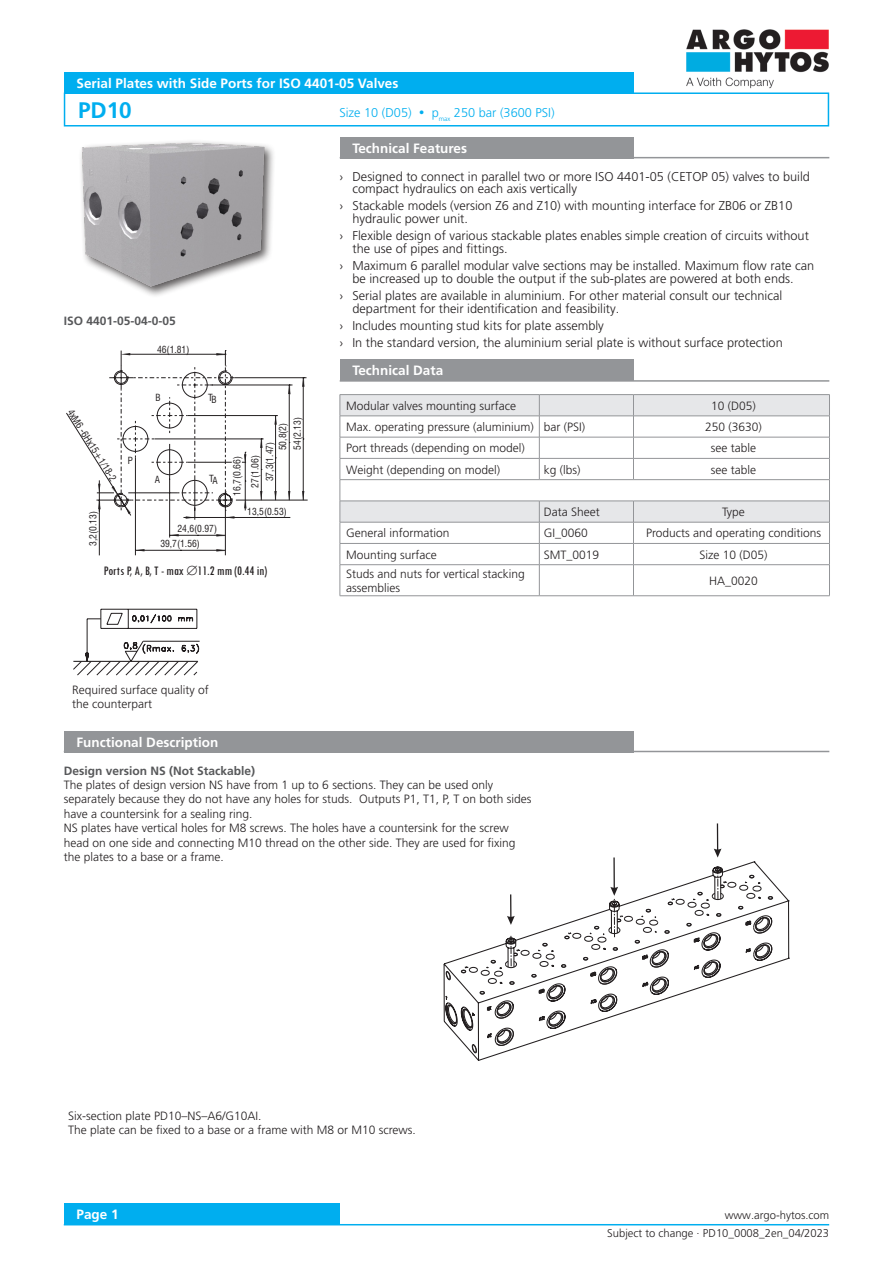
<style>
.page{position:relative;width:893px;height:1263px;background:#fff}
.page>*{position:absolute;margin:0;border:0;box-sizing:border-box;transform-origin:0 0}
._01_Headline_blue{font:700 22.5px "Frutiger LT Pro";color:#00aeef}
._03_Headline_white{font:700 13.5px "Frutiger LT Pro";color:#fff}
.kóty{font:condensed 13.5px "Tw Cen";color:#231f20}
.t1{font:300 12.75px/12.8px "Frutiger LT Pro";color:#231f20}
._02_Headline_small_b{font:300 12.75px "Frutiger LT Pro";color:#00aeef}
._06_Combination_of_f{font:300 12px/14.4px "Frutiger LT Pro";color:#231f20}
._06_Text__1mm{font:300 12px/14.4px "Frutiger LT Pro";color:#231f20}
._07_Text__M{font:300 12px "Frutiger LT Pro";color:#231f20}
._05_Subline_Copytext{font:700 12px "Frutiger LT Pro";color:#57585a}
._06_Text{font:300 12px "Frutiger LT Pro";color:#231f20}
.t2{font:300 11.25px "Frutiger LT Pro";color:#231f20}
.t3{font:condensed 9.6px/15.5px "Swiss 721 BTCE";color:#231f20}
.s1{font-family:"Myriad Pro";font-weight:400}
</style>
<div class="page">
<img style="left:686px;top:29px;width:143px;height:59px">
<img style="left:81px;top:141px;width:193px;height:152px">
<div style="left:64px;top:92px;width:765px;height:34px;border:2px solid #00aeef"></div>
<svg style="left:66px;top:350px;width:240px;height:206px"></svg>
<hr style="left:225px;top:510px;width:1px;height:45px;background:#231f20">
<svg style="left:302px;top:491px;width:6px;height:10px"></svg>
<hr style="left:236px;top:500px;width:71px;height:1px;background:#231f20">
<svg style="left:97px;top:366px;width:149px;height:153px"></svg>
<svg style="left:73px;top:609px;width:127px;height:67px"></svg>
<svg style="left:443px;top:861px;width:346px;height:200px"></svg>
<svg style="left:446px;top:875px;width:327px;height:178px"></svg>
<hr style="left:613px;top:857px;width:2px;height:34px;background:#231f20">
<svg style="left:445px;top:865px;width:315px;height:173px"></svg>
<hr style="left:717px;top:823px;width:1px;height:30px;background:#231f20">
<svg style="left:714px;top:848px;width:7px;height:9px"></svg>
<hr style="left:64px;top:1224px;width:765px;height:1px;background:#00aeef">
<div style="left:64px;top:1203px;width:276px;height:22px;background:#00aeef"></div>
<div style="left:64px;top:72px;width:569px;height:22px;background:#00aeef"></div>
<div style="left:340px;top:137px;width:293px;height:21px;background:#939598"></div>
<hr style="left:340px;top:157px;width:489px;height:1px;background:#939598">
<svg style="left:341px;top:395px;width:292px;height:127px"></svg>
<hr style="left:340px;top:394px;width:199px;height:1px;background:#939598">
<hr style="left:539px;top:394px;width:94px;height:1px;background:#939598">
<hr style="left:633px;top:394px;width:197px;height:1px;background:#939598">
<hr style="left:340px;top:416px;width:199px;height:1px;background:#939598">
<hr style="left:539px;top:416px;width:94px;height:1px;background:#939598">
<hr style="left:340px;top:437px;width:199px;height:1px;background:#939598">
<hr style="left:539px;top:437px;width:94px;height:1px;background:#939598">
<hr style="left:340px;top:458px;width:199px;height:1px;background:#939598">
<hr style="left:539px;top:458px;width:94px;height:1px;background:#939598">
<svg style="left:539px;top:395px;width:1px;height:84px"></svg>
<hr style="left:340px;top:479px;width:199px;height:1px;background:#939598">
<hr style="left:539px;top:479px;width:94px;height:1px;background:#939598">
<hr style="left:340px;top:501px;width:199px;height:1px;background:#939598">
<hr style="left:539px;top:501px;width:94px;height:1px;background:#939598">
<hr style="left:340px;top:522px;width:199px;height:1px;background:#939598">
<hr style="left:539px;top:522px;width:94px;height:1px;background:#939598">
<hr style="left:340px;top:543px;width:199px;height:1px;background:#939598">
<svg style="left:340px;top:395px;width:1px;height:169px"></svg>
<hr style="left:539px;top:543px;width:94px;height:1px;background:#939598">
<svg style="left:539px;top:501px;width:1px;height:63px"></svg>
<svg style="left:633px;top:395px;width:197px;height:169px"></svg>
<hr style="left:340px;top:564px;width:199px;height:1px;background:#939598">
<hr style="left:340px;top:565px;width:1px;height:31px;background:#939598">
<hr style="left:539px;top:564px;width:94px;height:1px;background:#939598">
<hr style="left:539px;top:565px;width:1px;height:31px;background:#939598">
<hr style="left:633px;top:564px;width:197px;height:1px;background:#939598">
<hr style="left:633px;top:565px;width:1px;height:31px;background:#939598">
<hr style="left:829px;top:565px;width:1px;height:31px;background:#939598">
<hr style="left:340px;top:595px;width:199px;height:1px;background:#939598">
<hr style="left:539px;top:595px;width:94px;height:1px;background:#939598">
<hr style="left:633px;top:595px;width:197px;height:1px;background:#939598">
<div style="left:340px;top:359px;width:293px;height:22px;background:#939598"></div>
<div style="left:64px;top:731px;width:569px;height:21px;background:#939598"></div>
<hr style="left:340px;top:380px;width:489px;height:2px;background:#939598">
<hr style="left:64px;top:751px;width:765px;height:1px;background:#939598">
<p class="_03_Headline_white" style="left:77px;top:75px;width:323px">Serial Plates with Side Ports for ISO 4401-05 Valves</p>
<p class="_01_Headline_blue" style="left:78px;top:97px;width:55px">PD10</p>
<p class="_02_Headline_small_b" style="left:339px;top:105px;width:217px">Size 10 (D05) • p<sub>max</sub> 250 bar (3600 PSI)</p>
<p class="_05_Subline_Copytext" style="left:64px;top:314px;width:114px">ISO 4401-05-04-0-05</p>
<p class="t3" style="left:77px;top:406px;width:84px;rotate:58deg">4xM6 -6Hx15+1/18-2</p>
<p class="t3" style="left:128px;top:452px;width:7px">P</p>
<p class="t3" style="left:85px;top:546px;width:36px;rotate:-90deg">3,2(0.13)</p>
<p class="t3" style="left:157px;top:341px;width:34px">46(1.81)</p>
<p class="t3" style="left:156px;top:389px;width:7px">B</p>
<p class="t3" style="left:208px;top:390px;width:10px">TB</p>
<p class="t3" style="left:155px;top:471px;width:7px">A</p>
<p class="t3" style="left:209px;top:471px;width:10px">TA</p>
<p class="t3" style="left:160px;top:520px;width:58px;text-indent:17px">24,6(0.97)<br>39,7(1.56)</p>
<p class="t3" style="left:263px;top:450px;width:29px;line-height:12.9px;text-indent:-31px;rotate:-90deg">37,3(1.47)<br>50,8(2)</p>
<p class="t3" style="left:289px;top:449px;width:34px;rotate:-90deg">54(2.13)</p>
<p class="t3" style="left:228px;top:496px;width:42px;line-height:17.9px;text-align:right;rotate:-90deg">16,7(0.66)<br>27(1.06)</p>
<p class="t3" style="left:247px;top:503px;width:41px">13,5(0.53)</p>
<p class="kóty" style="left:104px;top:563px;width:165px">Ports P, A, B, T - max ∅11.2 mm (0.44 in)</p>
<p class="_06_Text" style="left:72px;top:682px;width:138px">Required surface quality of</p>
<p class="_06_Text" style="left:72px;top:697px;width:82px">the counterpart</p>
<p class="_03_Headline_white" style="left:77px;top:734px;width:143px">Functional Description</p>
<p class="_03_Headline_white" style="left:352px;top:140px;width:116px">Technical Features</p>
<p class="t1" style="left:352px;top:170px;width:459px;text-indent:-13px"><span class="s1">›</span> Designed to connect in parallel two or more ISO 4401-05 (CETOP 05) valves to build compact hydraulics on each axis vertically</p>
<p class="t1" style="left:352px;top:200px;width:441px;text-indent:-13px"><span class="s1">›</span> Stackable models (version Z6 and Z10) with mounting interface for ZB06 or ZB10 hydraulic power unit.</p>
<p class="t1" style="left:352px;top:230px;width:458px;text-indent:-13px"><span class="s1">›</span> Flexible design of various stackable plates enables simple creation of circuits without the use of pipes and fittings.</p>
<p class="t1" style="left:352px;top:259px;width:463px;text-indent:-13px"><span class="s1">›</span> Maximum 6 parallel modular valve sections may be installed. Maximum flow rate can be increased up to double the output if the sub-plates are powered at both ends.</p>
<p class="t1" style="left:352px;top:289px;width:431px;text-indent:-13px"><span class="s1">›</span> Serial plates are available in aluminium. For other material consult our technical department for their identification and feasibility.</p>
<p class="t1" style="left:340px;top:319px;width:266px"><span class="s1">›</span> Includes mounting stud kits for plate assembly</p>
<p class="t1" style="left:340px;top:336px;width:445px"><span class="s1">›</span> In the standard version, the aluminium serial plate is without surface protection</p>
<p class="_03_Headline_white" style="left:352px;top:362px;width:92px">Technical Data</p>
<p class="_06_Text__1mm" style="left:346px;top:398px;width:172px">Modular valves mounting surface</p>
<p class="_07_Text__M" style="left:711px;top:399px;width:46px">10 (D05)</p>
<p class="_06_Text__1mm" style="left:346px;top:420px;width:189px">Max. operating pressure (aluminium)</p>
<p class="_06_Text__1mm" style="left:544px;top:420px;width:43px">bar (PSI)</p>
<p class="_07_Text__M" style="left:705px;top:420px;width:58px">250 (3630)</p>
<p class="_06_Text__1mm" style="left:346px;top:441px;width:180px">Port threads (depending on model)</p>
<p class="_07_Text__M" style="left:711px;top:441px;width:47px">see table</p>
<p class="_06_Text__1mm" style="left:346px;top:462px;width:155px">Weight (depending on model)</p>
<p class="_06_Text__1mm" style="left:544px;top:462px;width:38px">kg (lbs)</p>
<p class="_07_Text__M" style="left:711px;top:462px;width:47px">see table</p>
<p class="_06_Text__1mm" style="left:544px;top:505px;width:58px">Data Sheet</p>
<p class="_07_Text__M" style="left:722px;top:505px;width:24px">Type</p>
<p class="_06_Text__1mm" style="left:346px;top:526px;width:105px">General information</p>
<p class="_06_Text__1mm" style="left:544px;top:526px;width:46px">GI_0060</p>
<p class="_07_Text__M" style="left:646px;top:526px;width:177px">Products and operating conditions</p>
<p class="_06_Text__1mm" style="left:346px;top:547px;width:92px">Mounting surface</p>
<p class="_06_Text__1mm" style="left:544px;top:547px;width:57px">SMT_0019</p>
<p class="_07_Text__M" style="left:700px;top:547px;width:70px">Size 10 (D05)</p>
<p class="_06_Text__1mm" style="left:346px;top:566px;width:180px">Studs and nuts for vertical stacking assemblies</p>
<p class="_07_Text__M" style="left:709px;top:574px;width:50px">HA_0020</p>
<p class="_05_Subline_Copytext" style="left:64px;top:763px;width:193px">Design version NS (Not Stackable)</p>
<p class="_06_Combination_of_f" style="left:64px;top:778px;width:469px">The plates of design version NS have from 1 up to 6 sections. They can be used only separately because they do not have any holes for studs. Outputs P1, T1, P, T on both sides have a countersink for a sealing ring.</p>
<p class="_06_Combination_of_f" style="left:64px;top:821px;width:453px">NS plates have vertical holes for M8 screws. The holes have a countersink for the screw head on one side and connecting M10 thread on the other side. They are used for fixing</p>
<p class="_06_Combination_of_f" style="left:64px;top:850px;width:162px">the plates to a base or a frame.</p>
<p class="_06_Text__1mm" style="left:68px;top:1109px;width:195px">Six-section plate PD10–NS–A6/G10AI.</p>
<p class="_06_Text__1mm" style="left:68px;top:1123px;width:349px">The plate can be fixed to a base or a frame with M8 or M10 screws.</p>
<p class="_03_Headline_white" style="left:77px;top:1206px;width:44px">Page 1</p>
<p class="t2" style="left:725px;top:1209px;width:106px">www.argo-hytos.com</p>
<p class="t2" style="left:607px;top:1226px;width:223px">Subject to change · PD10_0008_2en_04/2023</p>
</div>
